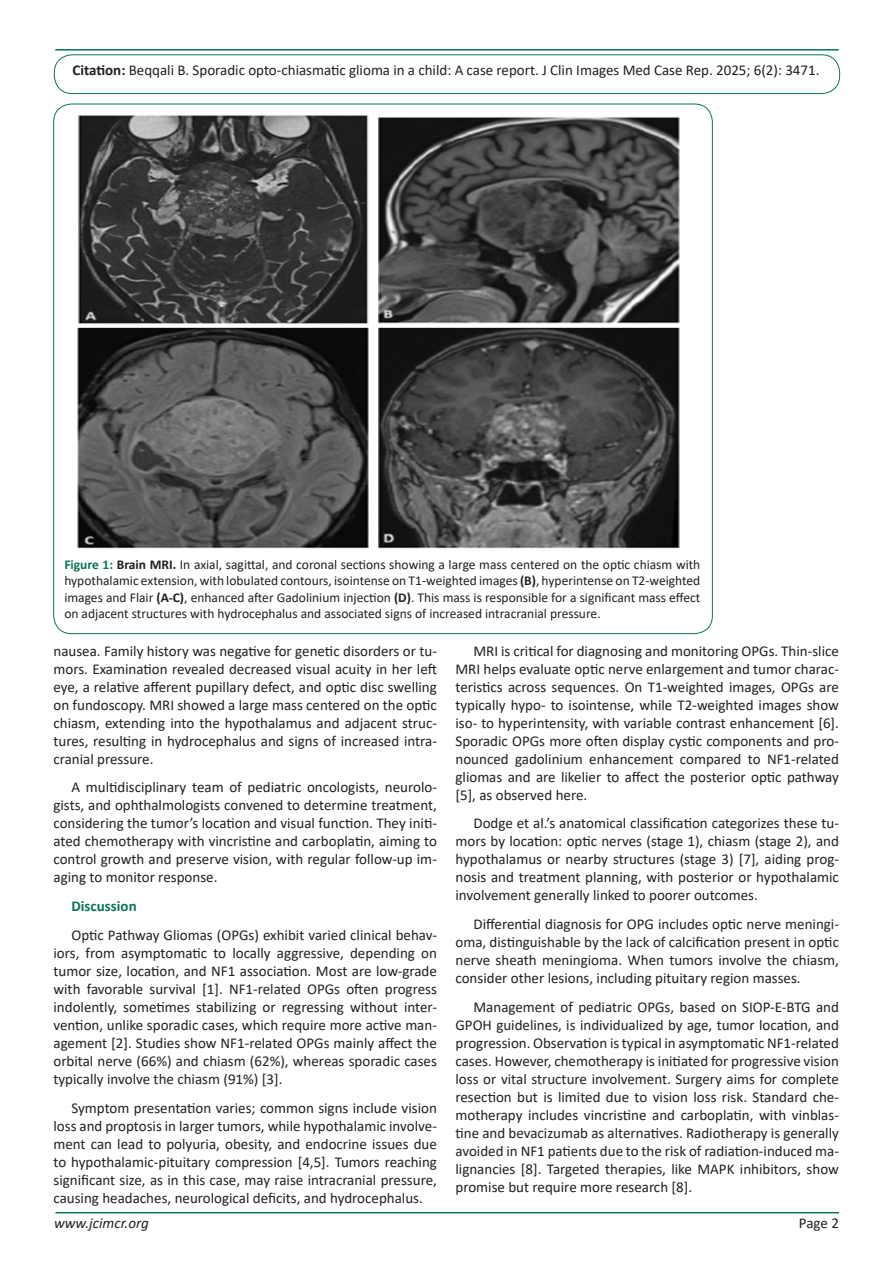
<style>
.page{position:relative;width:893px;height:1263px;background:#fff}
.page>*{position:absolute;margin:0;border:0;box-sizing:border-box;transform-origin:0 0}
.t1{font:15px/18px "Calibri";color:#231f20;text-align:justify}
.t2{font:italic 15px "Calibri";color:#231f20}
.t3{font:700 15px "Calibri";color:#0a755b}
.t4{font:13.5px/16.5px "Calibri";color:#231f20;text-align:justify}
.s1{font-weight:700}
.s2{font-weight:700;color:#0a755b}
</style>
<div class="page">
<hr style="left:55px;top:1212px;width:784px;height:1px;background:#0a755b">
<hr style="left:55px;top:49px;width:784px;height:2px;background:#0a755b">
<div style="left:54px;top:55px;width:786px;height:39px;border:1px solid #0a755b;border-radius:18px"></div>
<img style="left:77px;top:115px;width:603px;height:434px">
<p class="t1" style="left:73px;top:61px;width:748px"><span class="s1">Citation:</span> Beqqali B. Sporadic opto-chiasmatic glioma in a child: A case report. J Clin Images Med Case Rep. 2025; 6(2): 3471.</p>
<p class="t4" style="left:64px;top:556px;width:638px"><span class="s2">Figure 1:</span> <span class="s1">Brain MRI.</span> In axial, sagittal, and coronal sections showing a large mass centered on the optic chiasm with hypothalamic extension, with lobulated contours, isointense on T1-weighted images <span class="s1">(B)</span>, hyperintense on T2-weighted images and Flair <span class="s1">(A-C)</span>, enhanced after Gadolinium injection <span class="s1">(D)</span>. This mass is responsible for a significant mass effect on adjacent structures with hydrocephalus and associated signs of increased intracranial pressure.</p>
<p class="t1" style="left:53px;top:641px;width:385px">nausea. Family history was negative for genetic disorders or tu&shy;mors. Examination revealed decreased visual acuity in her left eye, a relative afferent pupillary defect, and optic disc swelling on fundoscopy. MRI showed a large mass centered on the optic chiasm, extending into the hypothalamus and adjacent struc&shy;tures, resulting in hydrocephalus and signs of increased intra&shy;cranial pressure.</p>
<p class="t1" style="left:53px;top:778px;width:385px;text-indent:18px">A multidisciplinary team of pediatric oncologists, neurolo&shy;gists, and ophthalmologists convened to determine treatment, considering the tumor’s location and visual function. They initi&shy;ated chemotherapy with vincristine and carboplatin, aiming to control growth and preserve vision, with regular follow-up im&shy;aging to monitor response.</p>
<p class="t3" style="left:71px;top:896px;width:67px">Discussion</p>
<p class="t1" style="left:53px;top:926px;width:385px;text-indent:18px">Optic Pathway Gliomas (OPGs) exhibit varied clinical behav&shy;iors, from asymptomatic to locally aggressive, depending on tumor size, location, and NF1 association. Most are low-grade with favorable survival [1]. NF1-related OPGs often progress indolently, sometimes stabilizing or regressing without inter&shy;vention, unlike sporadic cases, which require more active man&shy;agement [2]. Studies show NF1-related OPGs mainly affect the orbital nerve (66%) and chiasm (62%), whereas sporadic cases typically involve the chiasm (91%) [3].</p>
<p class="t1" style="left:53px;top:1098px;width:385px;text-indent:18px">Symptom presentation varies; common signs include vision loss and proptosis in larger tumors, while hypothalamic involve&shy;ment can lead to polyuria, obesity, and endocrine issues due to hypothalamic-pituitary compression [4,5]. Tumors reaching significant size, as in this case, may raise intracranial pressure, causing headaches, neurological deficits, and hydrocephalus.</p>
<p class="t1" style="left:455px;top:641px;width:385px;text-indent:18px">MRI is critical for diagnosing and monitoring OPGs. Thin-slice MRI helps evaluate optic nerve enlargement and tumor charac&shy;teristics across sequences. On T1-weighted images, OPGs are typically hypo- to isointense, while T2-weighted images show iso- to hyperintensity, with variable contrast enhancement [6].<br>Sporadic OPGs more often display cystic components and pro&shy;nounced gadolinium enhancement compared to NF1-related gliomas and are likelier to affect the posterior optic pathway [5], as observed here.</p>
<p class="t1" style="left:455px;top:814px;width:385px;text-indent:18px">Dodge et al.’s anatomical classification categorizes these tu&shy;mors by location: optic nerves (stage 1), chiasm (stage 2), and hypothalamus or nearby structures (stage 3) [7], aiding prog&shy;nosis and treatment planning, with posterior or hypothalamic involvement generally linked to poorer outcomes.</p>
<p class="t1" style="left:455px;top:915px;width:385px;text-indent:18px">Differential diagnosis for OPG includes optic nerve meningi&shy;oma, distinguishable by the lack of calcification present in optic nerve sheath meningioma. When tumors involve the chiasm, consider other lesions, including pituitary region masses.</p>
<p class="t1" style="left:455px;top:998px;width:385px;text-indent:18px">Management of pediatric OPGs, based on SIOP-E-BTG and GPOH guidelines, is individualized by age, tumor location, and progression. Observation is typical in asymptomatic NF1-related cases. However, chemotherapy is initiated for progressive vision loss or vital structure involvement. Surgery aims for complete resection but is limited due to vision loss risk. Standard che&shy;motherapy includes vincristine and carboplatin, with vinblas&shy;tine and bevacizumab as alternatives. Radiotherapy is generally avoided in NF1 patients due to the risk of radiation-induced ma&shy;lignancies [8]. Targeted therapies, like MAPK inhibitors, show promise but require more research [8].</p>
<p class="t2" style="left:54px;top:1212px;width:96px">www.jcimcr.org</p>
<p class="t1" style="left:799px;top:1213px;width:42px">Page 2</p>
</div>
